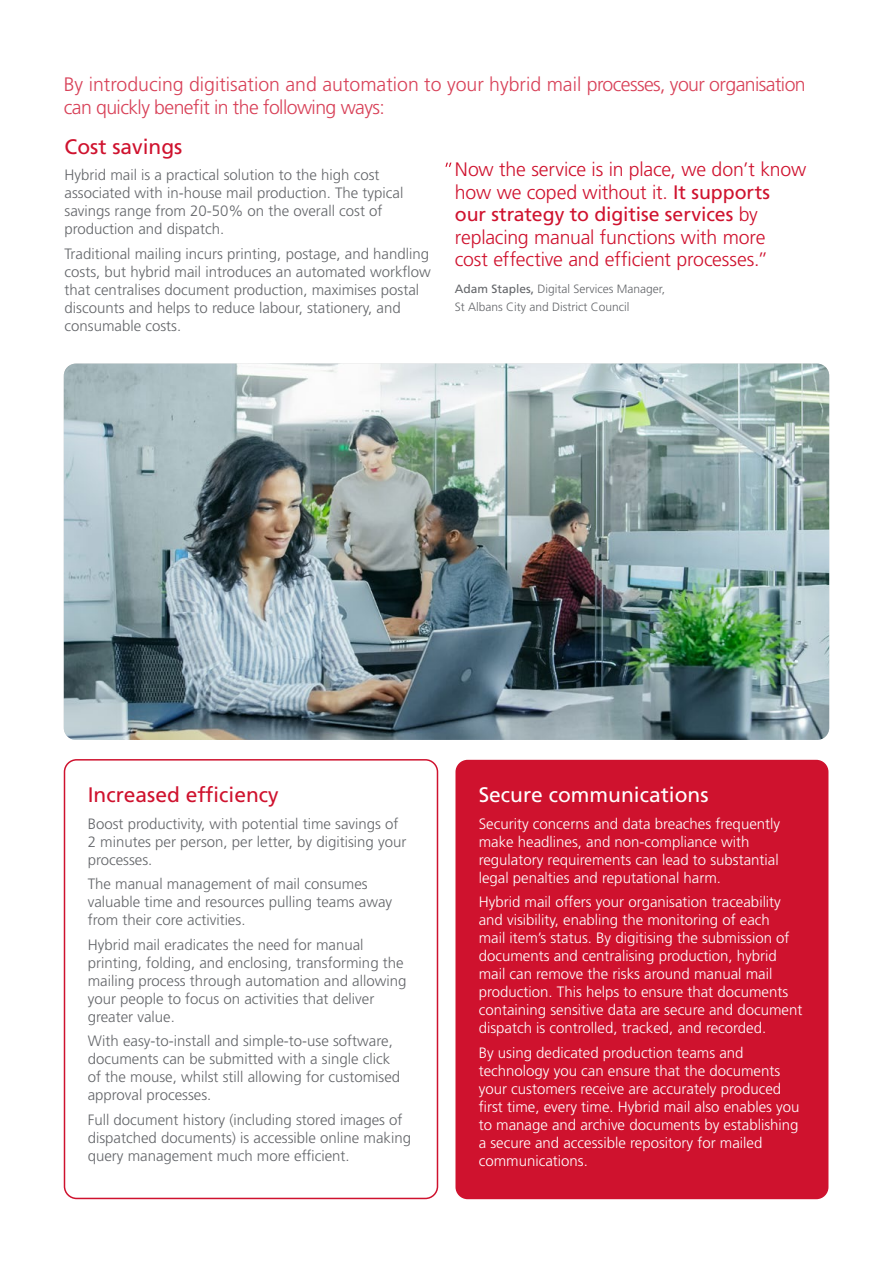
<style>
.page{position:relative;width:893px;height:1263px;background:#fff}
.page>*{position:absolute;margin:0;border:0;box-sizing:border-box;transform-origin:0 0}
.H2_Heading_18pt_light_RED{font:21px "Frutiger LT Std";color:#cf122e}
.H2_Heading_18pt_light_RED-2{font:21px "Frutiger LT Std";color:#fff}
.QUOTE_Text{font:300 19.5px/22.5px "Frutiger LT Std";letter-spacing:-.01em;color:#cf122e}
.Sub_header_14pt_GREY{font:300 19.5px/22.5px "Frutiger LT Std";letter-spacing:-.03em;color:#d84158}
.BODY_BLK{font:300 15px/18px "Frutiger LT Std";color:#64666a}
.BODY_BLK-2{font:300 15px/18px "Frutiger LT Std";color:#fff}
.H2_Heading_18pt_light_RED-3{font:300 12px/18px "Frutiger LT Std";color:#64666a}
.s1{font-weight:400}
</style>
<div class="page">
<img style="left:64px;top:364px;width:765px;height:376px">
<div style="left:455px;top:760px;width:373px;height:439px;background:#cf122e;border-radius:12px"></div>
<div style="left:64px;top:759px;width:374px;height:440px;border:2px solid #cf122e;border-radius:12px"></div>
<svg style="left:445px;top:163px;width:6px;height:4px"></svg>
<p class="Sub_header_14pt_GREY" style="left:64px;top:73px;width:743px">By introducing digitisation and automation to your hybrid mail processes, your organisation can quickly benefit in the following ways:</p>
<p class="H2_Heading_18pt_light_RED" style="left:64px;top:134px;width:119px">Cost savings</p>
<p class="BODY_BLK" style="left:64px;top:167px;width:340px">Hybrid mail is a practical solution to the high cost associated with in-house mail production. The typical savings range from 20-50% on the overall cost of production and dispatch.</p>
<p class="BODY_BLK" style="left:64px;top:245px;width:368px">Traditional mailing incurs printing, postage, and handling costs, but hybrid mail introduces an automated workflow that centralises document production, maximises postal discounts and helps to reduce labour, stationery, and consumable costs.</p>
<p class="QUOTE_Text" style="left:455px;top:159px;width:353px">Now the service is in place, we don’t know how we coped without it. <span class="s1">It supports<br>our strategy to digitise services</span> by replacing manual functions with more<br>cost effective and efficient processes.”</p>
<p class="H2_Heading_18pt_light_RED-3" style="left:455px;top:280px;width:212px"><span class="s1">Adam Staples,</span> Digital Services Manager,<br>St Albans City and District Council</p>
<p class="H2_Heading_18pt_light_RED" style="left:88px;top:783px;width:192px">Increased efficiency</p>
<p class="BODY_BLK" style="left:88px;top:815px;width:320px">Boost productivity, with potential time savings of<br>2 minutes per person, per letter, by digitising your processes.</p>
<p class="BODY_BLK" style="left:88px;top:875px;width:306px">The manual management of mail consumes valuable time and resources pulling teams away from their core activities.</p>
<p class="BODY_BLK" style="left:88px;top:936px;width:320px">Hybrid mail eradicates the need for manual printing, folding, and enclosing, transforming the mailing process through automation and allowing your people to focus on activities that deliver greater value.</p>
<p class="BODY_BLK" style="left:88px;top:1032px;width:314px">With easy-to-install and simple-to-use software, documents can be submitted with a single click of the mouse, whilst still allowing for customised approval processes.</p>
<p class="BODY_BLK" style="left:88px;top:1110px;width:325px">Full document history (including stored images of dispatched documents) is accessible online making query management much more efficient.</p>
<p class="H2_Heading_18pt_light_RED-2" style="left:479px;top:783px;width:231px">Secure communications</p>
<p class="BODY_BLK-2" style="left:479px;top:815px;width:303px">Security concerns and data breaches frequently make headlines, and non-compliance with regulatory requirements can lead to substantial legal penalties and reputational harm.</p>
<p class="BODY_BLK-2" style="left:479px;top:893px;width:325px">Hybrid mail offers your organisation traceability and visibility, enabling the monitoring of each<br>mail item’s status. By digitising the submission of documents and centralising production, hybrid mail can remove the risks around manual mail production. This helps to ensure that documents containing sensitive data are secure and document dispatch is controlled, tracked, and recorded.</p>
<p class="BODY_BLK-2" style="left:479px;top:1044px;width:322px">By using dedicated production teams and technology you can ensure that the documents your customers receive are accurately produced first time, every time. Hybrid mail also enables you to manage and archive documents by establishing a secure and accessible repository for mailed communications.</p>
</div>
